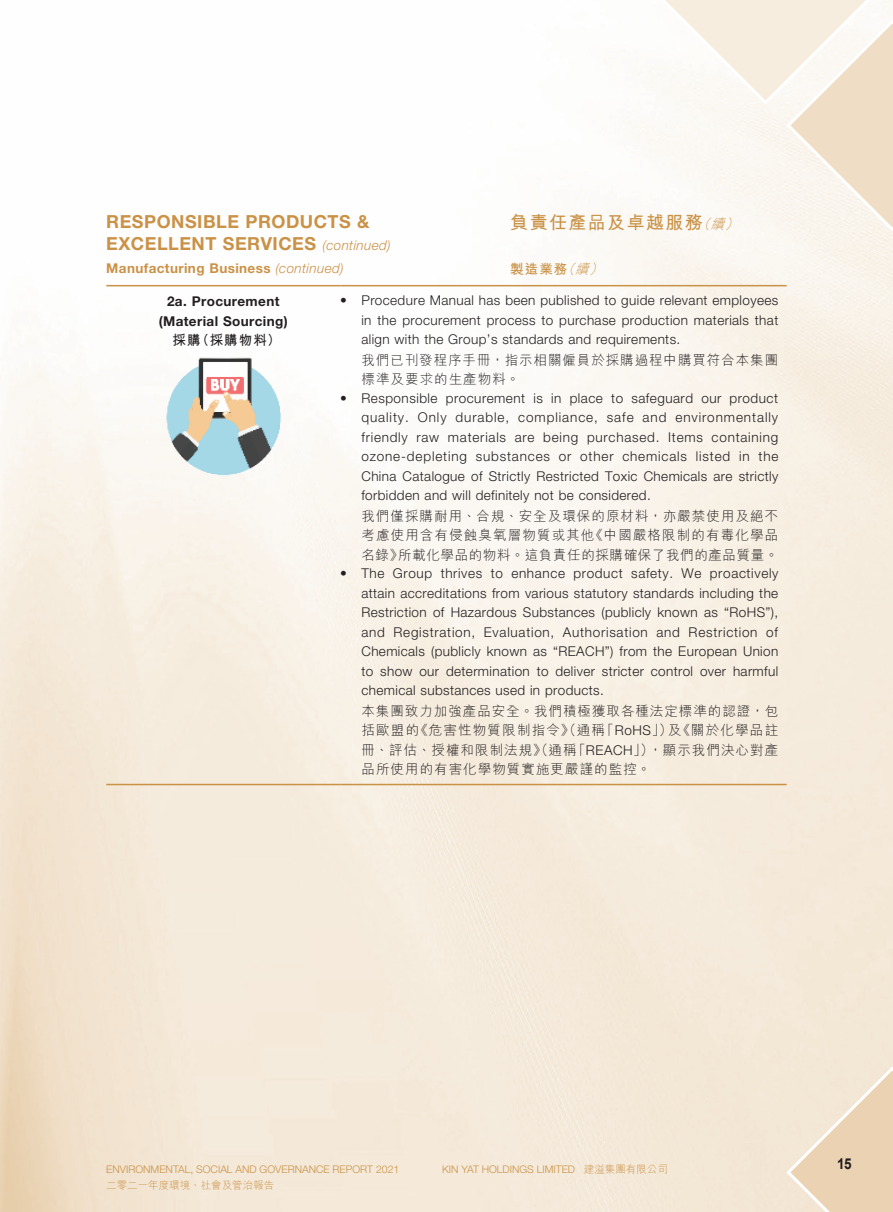
<style>
.page{position:relative;width:893px;height:1212px;background:#fff}
.page>*{position:absolute;margin:0;border:0;box-sizing:border-box;transform-origin:0 0}
._01_H1{font:700 18px/22.5px "Helvetica Neue LT Std";letter-spacing:.03em;color:#ca9247}
._001_H1_C{font:700 18px "M Hei HK";letter-spacing:.08em;color:#ca9247}
.t1{font:700 15px "Arial";color:#231f20;scale:.9 1}
._00_txt{font:300 13.5px/19.5px "Helvetica Neue LT Std";letter-spacing:.03em;color:#231f20;text-align:justify}
._50_Table_txt{font:300 13.5px/19.5px "M Hei HK";letter-spacing:.08em;color:#231f20;text-align:justify}
._00_txt-2{font:700 13.5px "Helvetica Neue LT Std";letter-spacing:.03em;color:#231f20}
._02_H2{font:700 13.5px "Helvetica Neue LT Std";letter-spacing:.03em;color:#ca9247}
._00_txt-3{font:700 13.5px "M Hei HK";letter-spacing:.08em;color:#231f20}
._002_H2_C{font:700 13.5px "M Hei HK";color:#ca9247}
.t2{font:300 10.5px "Helvetica Neue LT Std";color:#ca9247}
.t3{font:300 10.5px "M Hei HK";color:#ca9247}
.s1{font-weight:300;font-style:italic;font-size:13.5px}
.s2{font-weight:300;font-style:italic}
.s3{font-family:"Helvetica Neue LT Std"}
.s4{font-family:"M Hei HK"}
</style>
<div class="page">
<svg style="left:784px;top:1064px;width:109px;height:148px;background:#eedcc4"></svg>
<svg style="left:657px;top:0;width:236px;height:234px"></svg>
<hr style="left:106px;top:285px;width:234px;height:1px;background:#ca9247">
<hr style="left:340px;top:285px;width:447px;height:1px;background:#ca9247">
<hr style="left:106px;top:784px;width:234px;height:1px;background:#ca9247">
<hr style="left:340px;top:784px;width:447px;height:1px;background:#ca9247">
<img style="left:164px;top:357px;width:119px;height:123px">
<p class="_01_H1" style="left:106px;top:209px;width:286px">RESPONSIBLE PRODUCTS &amp;<br>EXCELLENT SERVICES <span class="s1">(continued)</span></p>
<p class="_02_H2" style="left:106px;top:260px;width:239px">Manufacturing Business <span class="s2">(continued)</span></p>
<p class="_001_H1_C" style="left:510px;top:209px;width:234px">負責任產品及卓越服務<span class="s1">（續）</span></p>
<p class="_002_H2_C" style="left:510px;top:259px;width:99px">製造業務<span class="s2">（續）</span></p>
<p class="_00_txt-2" style="left:167px;top:293px;width:114px">2a. Procurement</p>
<p class="_00_txt-2" style="left:159px;top:313px;width:131px">(Material Sourcing)</p>
<p class="_00_txt-3" style="left:172px;top:330px;width:110px">採購（採購物料）</p>
<p class="_00_txt" style="left:361px;top:291px;width:418px;text-indent:-21px">• Procedure Manual has been published to guide relevant employees in the procurement process to purchase production materials that align with the Group’s standards and requirements.</p>
<p class="_50_Table_txt" style="left:361px;top:349px;width:418px">我們已刊發程序手冊，指示相關僱員於採購過程中購買符合本集團標準及要求的生產物料。</p>
<p class="_00_txt" style="left:361px;top:388px;width:418px;text-indent:-21px">• Responsible procurement is in place to safeguard our product quality. Only durable, compliance, safe and environmentally friendly raw materials are being purchased. Items containing ozone-depleting substances or other chemicals listed in the China Catalogue of Strictly Restricted Toxic Chemicals are strictly forbidden and will definitely not be considered.</p>
<p class="_50_Table_txt" style="left:361px;top:505px;width:418px">我們僅採購耐用、合規、安全及環保的原材料，亦嚴禁使用及絕不考慮使用含有侵蝕臭氧層物質或其他《中國嚴格限制的有毒化學品名錄》所載化學品的物料。這負責任的採購確保了我們的產品質量。</p>
<p class="_00_txt" style="left:361px;top:564px;width:418px;text-indent:-21px">• The Group thrives to enhance product safety. We proactively attain accreditations from various statutory standards including the Restriction of Hazardous Substances (publicly known as “RoHS”), and Registration, Evaluation, Authorisation and Restriction of Chemicals (publicly known as “REACH”) from the European Union to show our determination to deliver stricter control over harmful chemical substances used in products.</p>
<p class="_50_Table_txt" style="left:361px;top:700px;width:418px">本集團致力加強產品安全。我們積極獲取各種法定標準的認證，包括歐盟的《危害性物質限制指令》（通稱「<span class="s3">RoHS</span>」）及《關於化學品註冊、評估、授權和限制法規》（通稱「<span class="s3">REACH</span>」），顯示我們決心對產品所使用的有害化學物質實施更嚴謹的監控。</p>
<p class="t2" style="left:106px;top:1162px;width:295px">ENVIRONMENTAL, SOCIAL AND GOVERNANCE REPORT 2021</p>
<p class="t3" style="left:106px;top:1177px;width:169px">二零二一年度環境、社會及管治報告</p>
<p class="t2" style="left:442px;top:1162px;width:227px">KIN YAT HOLDINGS LIMITED <span class="s4">建溢集團有限公司</span></p>
<p class="t1" style="left:837px;top:1153px;width:18px">15</p>
</div>
